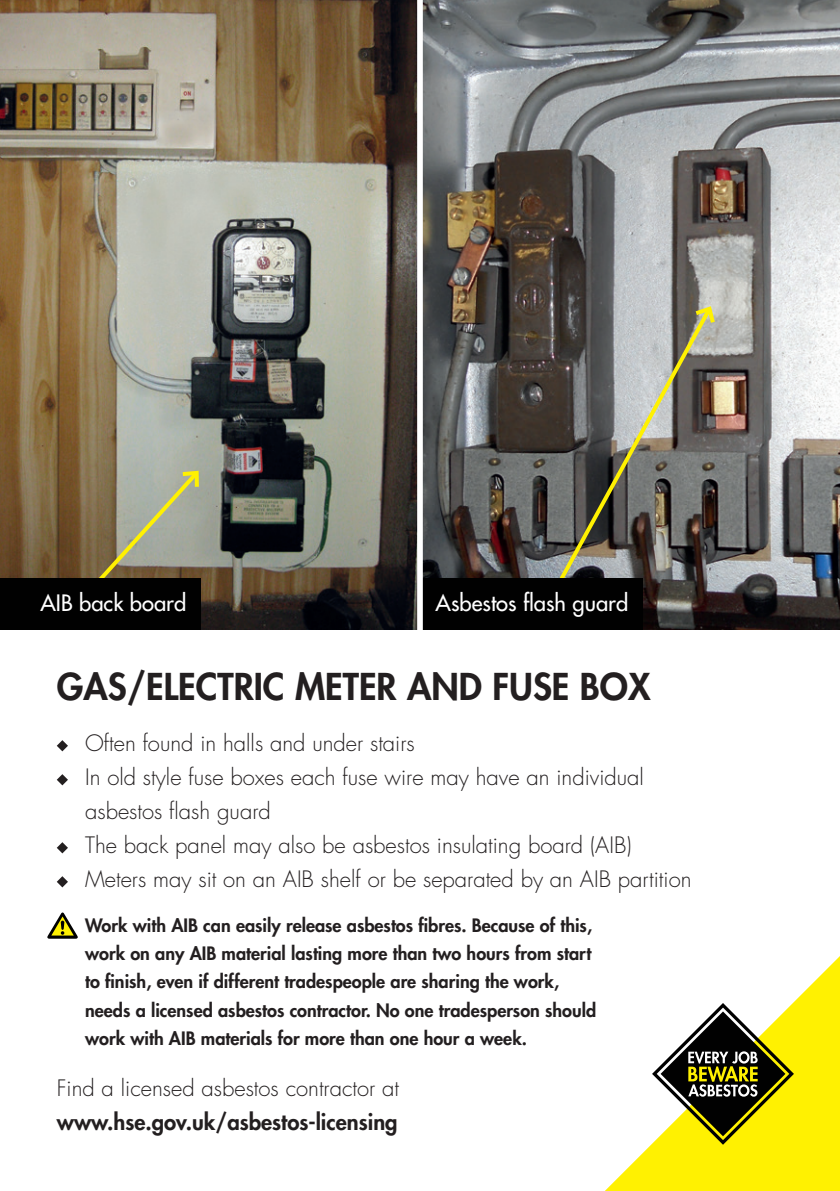
<style>
.page{position:relative;width:840px;height:1191px;background:#fff}
.page>*{position:absolute;margin:0;border:0;box-sizing:border-box;transform-origin:0 0}
.t1{font:800 36px "Futura Std";color:#231f20}
.t2{font:300 22px/34px "Futura Std";color:#231f20}
.t3{font:800 22px "Futura Std";color:#231f20}
.t4{font:500 22px "Futura Std";color:#fff}
.t5{font:800 18px/28px "Futura Std";color:#231f20}
</style>
<div class="page">
<img style="left:0;top:0;width:839px;height:629px">
<svg style="left:91px;top:467px;width:111px;height:122px;background:#9b977a"></svg>
<div style="left:0;top:578px;width:200px;height:51px;background:#010101"></div>
<svg style="left:548px;top:303px;width:166px;height:294px;background:#706e66"></svg>
<svg style="left:690px;top:304px;width:27px;height:23px"></svg>
<div style="left:421px;top:578px;width:221px;height:51px;background:#010101"></div>
<svg style="left:57px;top:740px;width:11px;height:11px"></svg>
<svg style="left:57px;top:774px;width:11px;height:11px"></svg>
<svg style="left:57px;top:842px;width:11px;height:11px"></svg>
<svg style="left:57px;top:876px;width:11px;height:11px"></svg>
<div style="left:417px;top:0;width:5px;height:630px;background:#fff"></div>
<svg style="left:605px;top:957px;width:234px;height:234px"></svg>
<svg style="left:651px;top:1003px;width:142px;height:141px"></svg>
<svg style="left:47px;top:912px;width:31px;height:26px"></svg>
<p class="t4" style="left:40px;top:589px;width:147px">AIB back board</p>
<p class="t4" style="left:435px;top:589px;width:194px">Asbestos flash guard</p>
<h1 class="t1" style="left:57px;top:664px;width:595px">GAS/ELECTRIC METER AND FUSE BOX</h1>
<p class="t2" style="left:85px;top:727px;width:607px">Often found in halls and under stairs<br>In old style fuse boxes each fuse wire may have an individual asbestos flash guard<br>The back panel may also be asbestos insulating board (AIB)<br>Meters may sit on an AIB shelf or be separated by an AIB partition</p>
<p class="t5" style="left:85px;top:911px;width:512px">Work with AIB can easily release asbestos fibres. Because of this, work on any AIB material lasting more than two hours from start to finish, even if different tradespeople are sharing the work, needs a licensed asbestos contractor. No one tradesperson should work with AIB materials for more than one hour a week.</p>
<p class="t2" style="left:57px;top:1071px;width:343px">Find a licensed asbestos contractor at</p>
<p class="t3" style="left:57px;top:1107px;width:342px">www.hse.gov.uk/asbestos-licensing</p>
</div>
